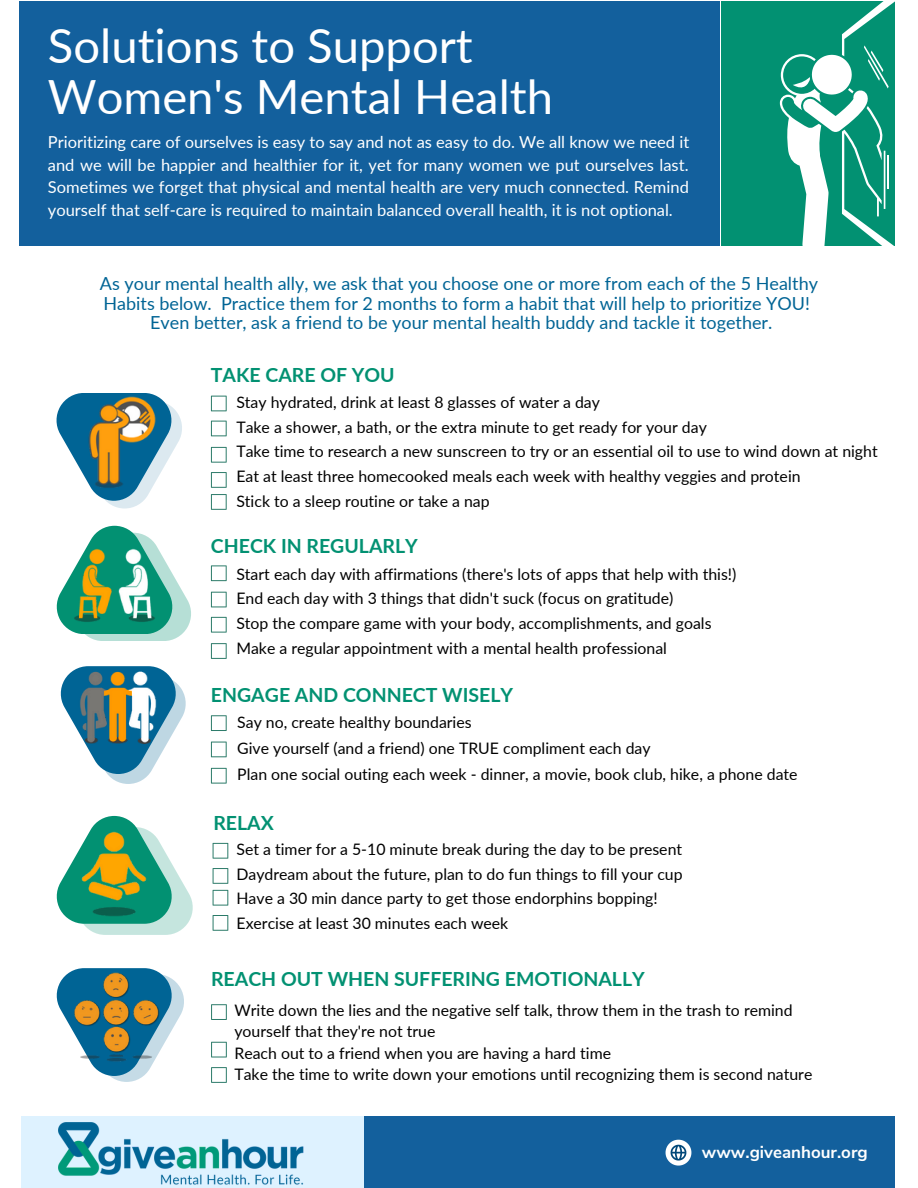
<style>
.page{position:relative;width:918px;height:1188px;background:#fff}
.page>*{position:absolute;margin:0;border:0;box-sizing:border-box;transform-origin:0 0}
.t1{font:47.25px/50.7px "Lato";color:#fff}
.t2{font:700 19.5px "Lato";color:#029172}
.t3{font:18px/19.2px "Lato";color:#006495;text-align:center}
.t4{font:700 16.95px "Nunito Sans";color:#fff}
.t5{font:16.5px/22.5px "Lato";color:#fff;text-align:justify}
.t6{font:15.9px/24.8px "Lato";color:#000}
</style>
<div class="page">
<div style="left:19px;top:2px;width:701px;height:244px;background:#13609d"></div>
<div style="left:721px;top:2px;width:174px;height:244px;background:#029172"></div>
<div style="left:364px;top:1116px;width:531px;height:72px;background:#13609d"></div>
<svg style="left:666px;top:1140px;width:25px;height:26px"></svg>
<svg style="left:56px;top:526px;width:135px;height:115px"></svg>
<img style="left:71px;top:540px;width:87px;height:87px">
<svg style="left:56px;top:393px;width:126px;height:116px"></svg>
<img style="left:73px;top:395px;width:98px;height:98px">
<svg style="left:60px;top:666px;width:126px;height:118px"></svg>
<img style="left:74px;top:667px;width:88px;height:82px">
<svg style="left:56px;top:847px;width:137px;height:88px"></svg>
<img style="left:61px;top:816px;width:101px;height:102px">
<svg style="left:56px;top:976px;width:128px;height:106px"></svg>
<img style="left:62px;top:968px;width:104px;height:99px">
<svg style="left:780px;top:1px;width:115px;height:245px"></svg>
<hr style="left:888px;top:155px;width:1px;height:34px;background:#fff">
<div style="left:21px;top:1116px;width:343px;height:72px;background:#def2ff"></div>
<img style="left:58px;top:1122px;width:246px;height:63px">
<svg style="left:211px;top:396px;width:16px;height:15px"></svg>
<svg style="left:211px;top:421px;width:16px;height:15px"></svg>
<svg style="left:211px;top:447px;width:16px;height:16px"></svg>
<svg style="left:211px;top:472px;width:16px;height:16px"></svg>
<svg style="left:211px;top:494px;width:16px;height:16px"></svg>
<svg style="left:211px;top:565px;width:16px;height:16px"></svg>
<svg style="left:211px;top:592px;width:16px;height:15px"></svg>
<svg style="left:211px;top:617px;width:16px;height:16px"></svg>
<svg style="left:211px;top:643px;width:16px;height:16px"></svg>
<svg style="left:211px;top:715px;width:16px;height:16px"></svg>
<svg style="left:211px;top:742px;width:16px;height:15px"></svg>
<svg style="left:211px;top:768px;width:16px;height:16px"></svg>
<svg style="left:213px;top:843px;width:15px;height:16px"></svg>
<svg style="left:213px;top:868px;width:15px;height:16px"></svg>
<svg style="left:213px;top:890px;width:15px;height:16px"></svg>
<svg style="left:213px;top:915px;width:15px;height:16px"></svg>
<svg style="left:211px;top:1004px;width:16px;height:16px"></svg>
<svg style="left:211px;top:1042px;width:16px;height:16px"></svg>
<svg style="left:211px;top:1067px;width:16px;height:16px"></svg>
<h1 class="t1" style="left:48px;top:19px;width:507px">Solutions to Support<br>Women's Mental Health</h1>
<p class="t5" style="left:48px;top:131px;width:643px">Prioritizing care of ourselves is easy to say and not as easy to do. We all know we need it and we will be happier and healthier for it, yet for many women we put ourselves last.<br>Sometimes we forget that physical and mental health are very much connected. Remind yourself that self-care is required to maintain balanced overall health, it is not optional.</p>
<p class="t3" style="left:100px;top:274px;width:720px">As your mental health ally, we ask that you choose one or more from each of the 5 Healthy<br>Habits below. Practice them for 2 months to form a habit that will help to prioritize YOU!<br>Even better, ask a friend to be your mental health buddy and tackle it together.</p>
<p class="t2" style="left:211px;top:362px;width:185px">TAKE CARE OF YOU</p>
<p class="t6" style="left:236px;top:389px;width:643px">Stay hydrated, drink at least 8 glasses of water a day<br>Take a shower, a bath, or the extra minute to get ready for your day<br>Take time to research a new sunscreen to try or an essential oil to use to wind down at night Eat at least three homecooked meals each week with healthy veggies and protein<br>Stick to a sleep routine or take a nap</p>
<p class="t2" style="left:211px;top:534px;width:208px">CHECK IN REGULARLY</p>
<p class="t6" style="left:236px;top:561px;width:502px">Start each day with affirmations (there's lots of apps that help with this!)<br>End each day with 3 things that didn't suck (focus on gratitude)<br>Stop the compare game with your body, accomplishments, and goals Make a regular appointment with a mental health professional</p>
<p class="t2" style="left:211px;top:682px;width:304px">ENGAGE AND CONNECT WISELY</p>
<p class="t6" style="left:237px;top:709px;width:562px;line-height:25.8px">Say no, create healthy boundaries<br>Give yourself (and a friend) one TRUE compliment each day<br>Plan one social outing each week - dinner, a movie, book club, hike, a phone date</p>
<p class="t2" style="left:213px;top:811px;width:62px">RELAX</p>
<p class="t6" style="left:237px;top:836px;width:448px">Set a timer for a 5-10 minute break during the day to be present Daydream about the future, plan to do fun things to fill your cup Have a 30 min dance party to get those endorphins bopping!<br>Exercise at least 30 minutes each week</p>
<p class="t2" style="left:211px;top:966px;width:435px">REACH OUT WHEN SUFFERING EMOTIONALLY</p>
<p class="t6" style="left:234px;top:999px;width:580px;line-height:21.3px">Write down the lies and the negative self talk, throw them in the trash to remind yourself that they're not true<br>Reach out to a friend when you are having a hard time<br>Take the time to write down your emotions until recognizing them is second nature</p>
<p class="t4" style="left:702px;top:1141px;width:167px">www.giveanhour.org</p>
</div>
